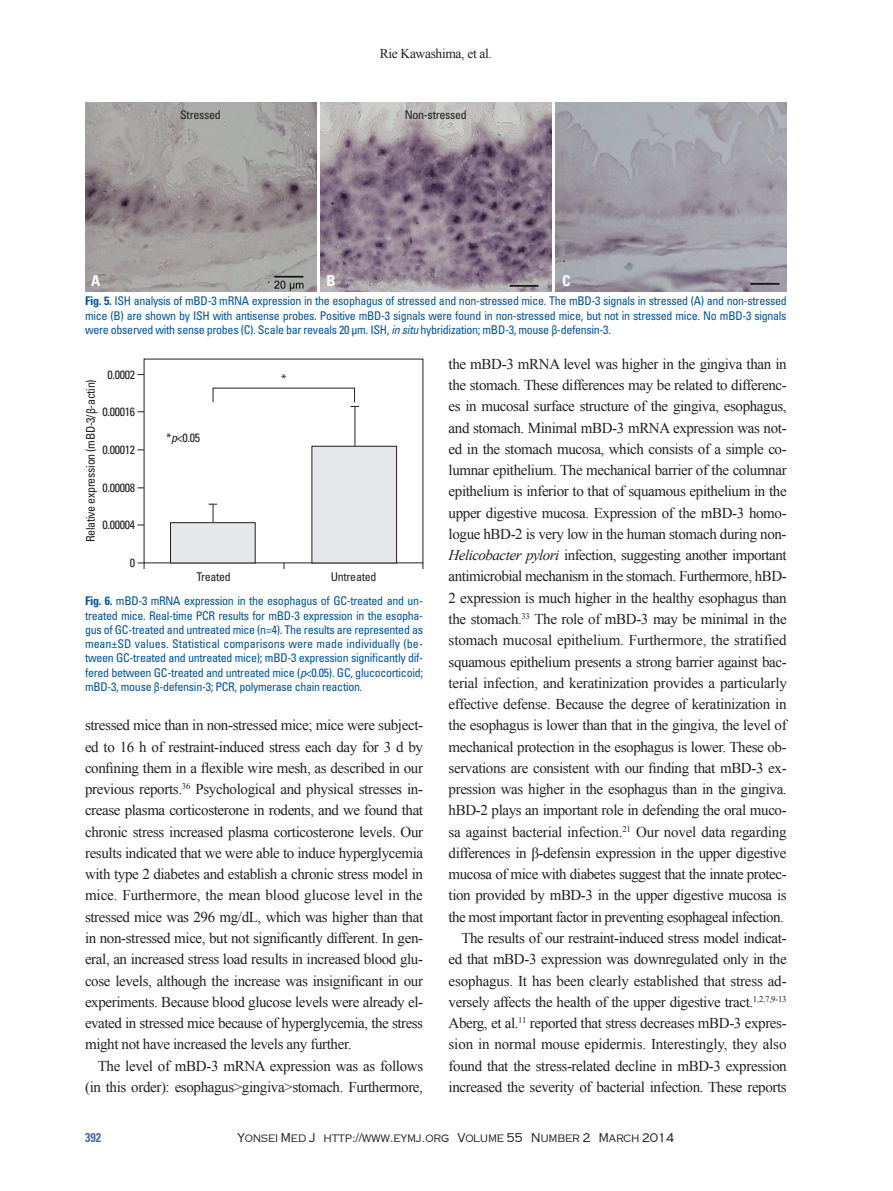
<style>
.page{position:relative;width:893px;height:1191px;background:#fff}
.page>*{position:absolute;margin:0;border:0;box-sizing:border-box;transform-origin:0 0}
.본문_YMJ{font:15px/21.3px "Times New Roman";letter-spacing:-.025em;color:#231f20;text-align:justify}
.t1{font:700 condensed 15px "Univers LT Std";color:#fff}
.t2{font:13.5px "Times New Roman";letter-spacing:-.025em;color:#231f20}
.t3{font:700 condensed 12.75px "Univers LT Std";color:#446aab;scale:.95 1}
.사진설명_YMJ{font:condensed 12px/14.2px "Univers LT Std";letter-spacing:-.025em;color:#01549c;text-align:justify}
.그림안_글{font:condensed 12px "Univers LT Std";letter-spacing:-.025em;color:#231f20}
.t4{font:300 12px "Metalcut";letter-spacing:-.025em;color:#231f20}
.s1{font-weight:700}
.s2{font-style:italic}
.s3{font-family:"Helvetica";font-stretch:normal}
</style>
<div class="page">
<img style="left:85px;top:102px;width:231px;height:189px">
<img style="left:320px;top:102px;width:231px;height:189px">
<img style="left:556px;top:102px;width:231px;height:189px">
<svg style="left:137px;top:563px;width:8px;height:6px"></svg>
<hr style="left:213px;top:504px;width:1px;height:35px;background:#231f20">
<hr style="left:355px;top:406px;width:1px;height:47px;background:#231f20">
<div style="left:171px;top:522px;width:84px;height:41px;background:#e6e7e9"></div>
<div style="left:170px;top:522px;width:85px;height:41px;border:1px solid #231f20"></div>
<div style="left:312px;top:446px;width:85px;height:117px;background:#e6e7e9"></div>
<div style="left:312px;top:446px;width:85px;height:117px;border:1px solid #231f20"></div>
<p class="t2" style="left:380px;top:44px;width:114px">Rie Kawashima, et al.</p>
<p class="그림안_글" style="left:180px;top:108px;width:42px">Stressed</p>
<p class="그림안_글" style="left:405px;top:108px;width:64px">Non-stressed</p>
<p class="t1" style="left:91px;top:271px;width:11px">A</p>
<p class="t1" style="left:326px;top:271px;width:11px">B</p>
<p class="t1" style="left:562px;top:271px;width:10px">C</p>
<p class="사진설명_YMJ" style="left:85px;top:294px;width:703px"><span class="s1">Fig. 5.</span> ISH analysis of mBD-3 mRNA expression in the esophagus of stressed and non-stressed mice. The mBD-3 signals in stressed (A) and non-stressed mice (B) are shown by ISH with antisense probes. Positive mBD-3 signals were found in non-stressed mice, but not in stressed mice. No mBD-3 signals were observed with sense probes (C). Scale bar reveals 20 µm. ISH, <span class="s2">in situ</span> hybridization; mBD-3, mouse <span class="s3">β</span>-defensin-3.</p>
<p class="그림안_글" style="left:107px;top:367px;width:29px">0.0002</p>
<p class="그림안_글" style="left:83px;top:542px;width:165px;rotate:-90deg">Relative expression (mBD-3/<span class="s3">β</span>-actin)</p>
<p class="그림안_글" style="left:102px;top:404px;width:34px">0.00016</p>
<p class="그림안_글" style="left:102px;top:442px;width:34px">0.00012</p>
<p class="그림안_글" style="left:102px;top:480px;width:34px">0.00008</p>
<p class="그림안_글" style="left:102px;top:517px;width:34px">0.00004</p>
<p class="그림안_글" style="left:130px;top:555px;width:7px">0</p>
<p class="그림안_글" style="left:166px;top:430px;width:36px">*<span class="s2">p</span>&lt;0.05</p>
<p class="그림안_글" style="left:281px;top:371px;width:7px">*</p>
<p class="그림안_글" style="left:196px;top:569px;width:36px">Treated</p>
<p class="그림안_글" style="left:331px;top:569px;width:47px">Untreated</p>
<p class="사진설명_YMJ" style="left:85px;top:594px;width:340px"><span class="s1">Fig. 6.</span> mBD-3 mRNA expression in the esophagus of GC-treated and un&shy;treated mice. Real-time PCR results for mBD-3 expression in the esopha&shy;gus of GC-treated and untreated mice (n=4). The results are represented as mean±SD values. Statistical comparisons were made individually (be&shy;tween GC-treated and untreated mice); mBD-3 expression significantly dif&shy;fered between GC-treated and untreated mice (<span class="s2">p</span>&lt;0.05). GC, glucocorticoid; mBD-3, mouse <span class="s3">β</span>-defensin-3; PCR, polymerase chain reaction.</p>
<p class="본문_YMJ" style="left:85px;top:714px;width:340px">stressed mice than in non-stressed mice; mice were subject&shy;ed to 16 h of restraint-induced stress each day for 3 d by confining them in a flexible wire mesh, as described in our previous reports.<sup>36</sup> Psychological and physical stresses in&shy;crease plasma corticosterone in rodents, and we found that chronic stress increased plasma corticosterone levels. Our results indicated that we were able to induce hyperglycemia with type 2 diabetes and establish a chronic stress model in mice. Furthermore, the mean blood glucose level in the stressed mice was 296 mg/dL, which was higher than that in non-stressed mice, but not significantly different. In gen&shy;eral, an increased stress load results in increased blood glu&shy;cose levels, although the increase was insignificant in our experiments. Because blood glucose levels were already el&shy;evated in stressed mice because of hyperglycemia, the stress might not have increased the levels any further.</p>
<p class="본문_YMJ" style="left:85px;top:1054px;width:340px;text-align:right">The level of mBD-3 mRNA expression was as follows (in this order): esophagus&gt;gingiva&gt;stomach. Furthermore,</p>
<p class="본문_YMJ" style="left:449px;top:353px;width:340px">the mBD-3 mRNA level was higher in the gingiva than in the stomach. These differences may be related to differenc&shy;es in mucosal surface structure of the gingiva, esophagus, and stomach. Minimal mBD-3 mRNA expression was not&shy;ed in the stomach mucosa, which consists of a simple co&shy;lumnar epithelium. The mechanical barrier of the columnar epithelium is inferior to that of squamous epithelium in the upper digestive mucosa. Expression of the mBD-3 homo&shy;logue hBD-2 is very low in the human stomach during non-<span class="s2">Helicobacter pylori</span> infection, suggesting another important antimicrobial mechanism in the stomach. Furthermore, hBD-2 expression is much higher in the healthy esophagus than the stomach.<sup>33</sup> The role of mBD-3 may be minimal in the stomach mucosal epithelium. Furthermore, the stratified squamous epithelium presents a strong barrier against bac&shy;terial infection, and keratinization provides a particularly effective defense. Because the degree of keratinization in the esophagus is lower than that in the gingiva, the level of mechanical protection in the esophagus is lower. These ob&shy;servations are consistent with our finding that mBD-3 ex&shy;pression was higher in the esophagus than in the gingiva. hBD-2 plays an important role in defending the oral muco&shy;sa against bacterial infection.<sup>21</sup> Our novel data regarding differences in β-defensin expression in the upper digestive mucosa of mice with diabetes suggest that the innate protec&shy;tion provided by mBD-3 in the upper digestive mucosa is the most important factor in preventing esophageal infection.</p>
<p class="본문_YMJ" style="left:449px;top:927px;width:340px;text-indent:13px">The results of our restraint-induced stress model indicat&shy;ed that mBD-3 expression was downregulated only in the esophagus. It has been clearly established that stress ad&shy;versely affects the health of the upper digestive tract.<sup>1,2,7,9-13<br></sup>Aberg, et al.<sup>11</sup> reported that stress decreases mBD-3 expres&shy;sion in normal mouse epidermis. Interestingly, they also found that the stress-related decline in mBD-3 expression increased the severity of bacterial infection. These reports</p>
<p class="t3" style="left:85px;top:1129px;width:18px">392</p>
<p class="t4" style="left:237px;top:1130px;width:439px">Yonsei Med J http://www.eymj.org Volume 55 Number 2 March 2014</p>
</div>
